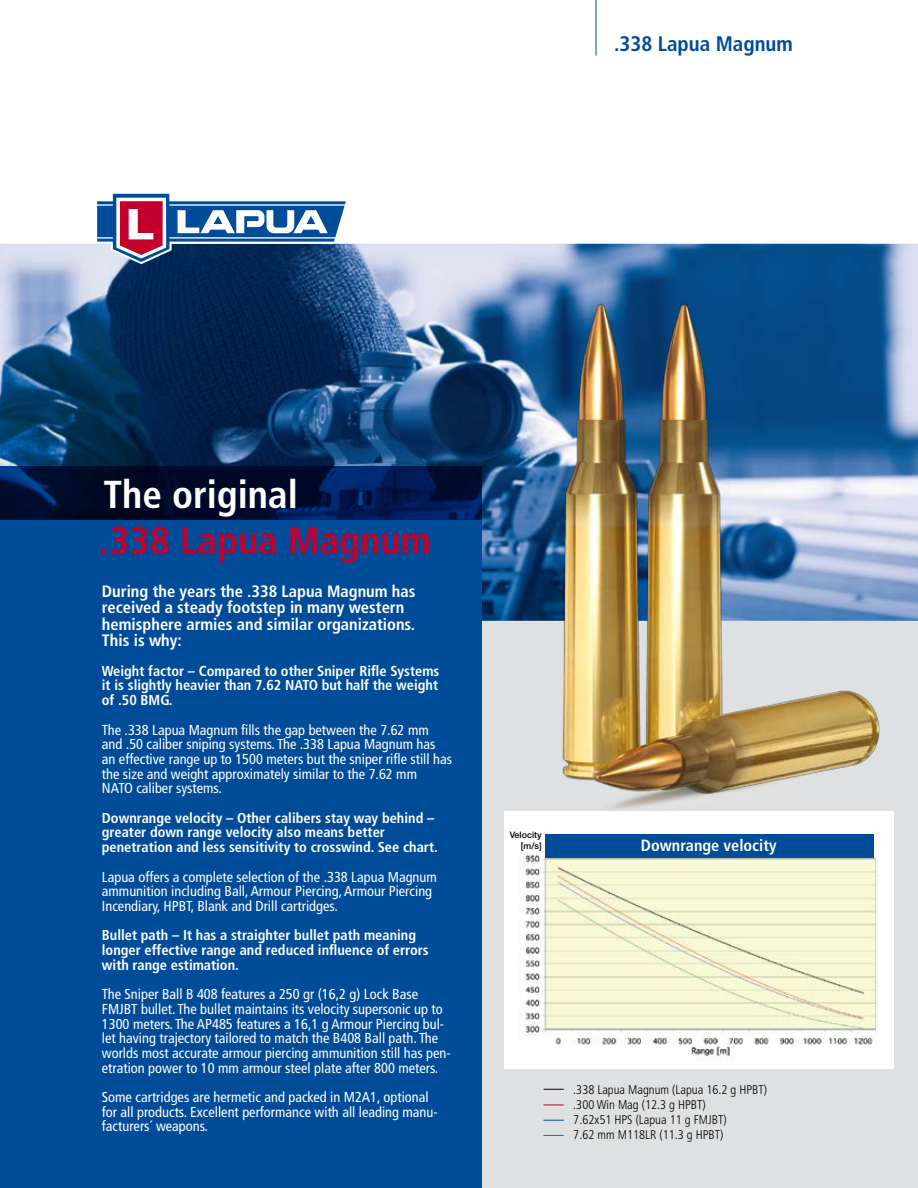
<style>
.page{position:relative;width:918px;height:1188px;background:#fff}
.page>*{position:absolute;margin:0;border:0;box-sizing:border-box;transform-origin:0 0}
.t1{font:700 condensed 39px "Frutiger LT";color:#c1002b}
.t2{font:700 condensed 39px "Frutiger LT";color:#fff}
.t3{font:700 condensed 21px "Frutiger LT";color:#004c99}
.t4{font:700 condensed 16.5px/16.5px "Frutiger LT";color:#fff}
.t5{font:700 condensed 16.2px "Frutiger LT";color:#fff}
.t6{font:condensed 14.4px/14.7px "Frutiger LT";color:#fff}
.t7{font:700 condensed 14.4px/14.7px "Frutiger LT";color:#fff}
.t8{font:300 condensed 12.6px/15.1px "Frutiger LT";color:#000}
.t9{font:500 8.85px/10.6px "Helvetica Neue LT";color:#000;text-align:right}
</style>
<div class="page">
<div style="left:415px;top:617px;width:503px;height:571px;background:#dfe0e1"></div>
<img style="left:0;top:244px;width:918px;height:377px">
<svg style="left:93px;top:193px;width:259px;height:74px"></svg>
<hr style="left:596px;top:0;width:1px;height:56px;background:#004c99">
<svg style="left:543px;top:1089px;width:21px;height:1px"></svg>
<svg style="left:543px;top:1104px;width:21px;height:1px"></svg>
<svg style="left:543px;top:1120px;width:21px;height:1px"></svg>
<svg style="left:543px;top:1135px;width:21px;height:1px"></svg>
<div style="left:0;top:520px;width:482px;height:668px;background:#004c99"></div>
<svg style="left:0;top:466px;width:482px;height:54px;background:#00103a"></svg>
<div style="left:504px;top:811px;width:389px;height:258px;background:#fff"></div>
<img style="left:521px;top:854px;width:357px;height:206px">
<div style="left:545px;top:834px;width:329px;height:24px;background:#004c99"></div>
<img style="left:538px;top:301px;width:354px;height:499px">
<h2 class="t3" style="left:614px;top:32px;width:180px">.338 Lapua Magnum</h2>
<h1 class="t2" style="left:103px;top:471px;width:196px">The original</h1>
<h1 class="t1" style="left:99px;top:517px;width:333px">.338 Lapua Magnum</h1>
<p class="t4" style="left:102px;top:583px;width:315px">During the years the .338 Lapua Magnum has received a steady footstep in many western hemisphere armies and similar organizations.<br>This is why:</p>
<p class="t7" style="left:102px;top:663px;width:339px;text-align:justify">Weight factor – Compared to other Sniper Rifle Systems it is slightly heavier than 7.62 NATO but half the weight of .50 BMG.</p>
<p class="t6" style="left:102px;top:722px;width:352px">The .338 Lapua Magnum fills the gap between the 7.62 mm and .50 caliber sniping systems. The .338 Lapua Magnum has an effective range up to 1500 meters but the sniper rifle still has the size and weight approximately similar to the 7.62 mm<br>NATO caliber systems.</p>
<p class="t7" style="left:102px;top:810px;width:337px">Downrange velocity – Other calibers stay way behind – greater down range velocity also means better penetration and less sensitivity to crosswind. See chart.</p>
<p class="t6" style="left:102px;top:869px;width:337px">Lapua offers a complete selection of the .338 Lapua Magnum ammunition including Ball, Armour Piercing, Armour Piercing<br>Incendiary, HPBT, Blank and Drill cartridges.</p>
<p class="t7" style="left:102px;top:928px;width:328px">Bullet path – It has a straighter bullet path meaning longer effective range and reduced influence of errors with range estimation.</p>
<p class="t6" style="left:102px;top:987px;width:350px">The Sniper Ball B 408 features a 250 gr (16,2 g) Lock Base FMJBT bullet. The bullet maintains its velocity supersonic up to 1300 meters. The AP485 features a 16,1 g Armour Piercing bul&shy;let having trajectory tailored to match the B408 Ball path. The worlds most accurate armour piercing ammunition still has pen&shy;etration power to 10 mm armour steel plate after 800 meters.</p>
<p class="t6" style="left:102px;top:1090px;width:337px">Some cartridges are hermetic and packed in M2A1, optional for all products. Excellent performance with all leading manu&shy;facturers´ weapons.</p>
<p class="t9" style="left:510px;top:830px;width:34px">Velocity [m/s]</p>
<p class="t5" style="left:641px;top:836px;width:137px">Downrange velocity</p>
<p class="t8" style="left:573px;top:1082px;width:195px">.338 Lapua Magnum (Lapua 16.2 g HPBT) .300 Win Mag (12.3 g HPBT)<br>7.62x51 HPS (Lapua 11 g FMJBT)<br>7.62 mm M118LR (11.3 g HPBT)</p>
</div>
